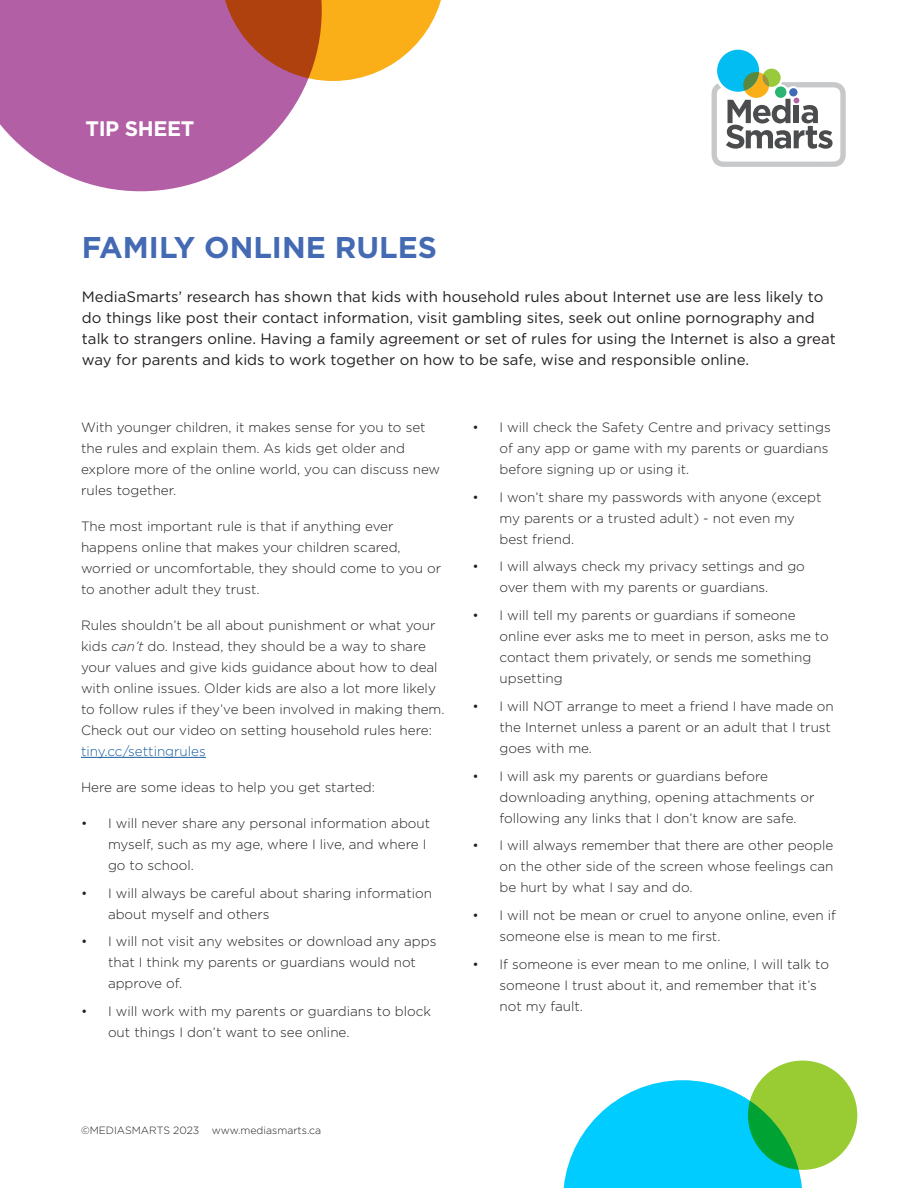
<style>
.page{position:relative;width:918px;height:1188px;background:#fff}
.page>*{position:absolute;margin:0;border:0;box-sizing:border-box;transform-origin:0 0}
.t1{font:700 30px "Gotham";color:#436ab3}
.t2{font:700 21px "Gotham";letter-spacing:-.02em;color:#fff}
.t3{font:15px/21px "Gotham";color:#231f20}
.t4{font:300 13.5px/21px "Gotham";color:#231f20}
.t5{font:300 13.5px "Gotham";color:#175d9e}
.t6{font:300 10.5px "Gotham";color:#231f20}
.s1{font-style:italic}
</style>
<div class="page">
<hr style="left:81px;top:757px;width:125px;height:1px;background:#175d9e">
<img style="left:719px;top:49px;width:39px;height:13px">
<svg style="left:762px;top:69px;width:19px;height:18px"></svg>
<div style="left:717px;top:50px;width:42px;height:42px;background:#01bdf2;border-radius:50%"></div>
<svg style="left:711px;top:72px;width:135px;height:95px"></svg>
<svg style="left:0;top:0;width:308px;height:191px;fill:#b35fa6"></svg>
<svg style="left:563px;top:1080px;width:239px;height:108px"></svg>
<svg style="left:748px;top:1061px;width:109px;height:109px;background:#7ec533"></svg>
<svg style="left:221px;top:0;width:220px;height:81px;background:#d98c47"></svg>
<h2 class="t2" style="left:86px;top:114px;width:110px">TIP SHEET</h2>
<h1 class="t1" style="left:82px;top:227px;width:357px">FAMILY ONLINE RULES</h1>
<p class="t3" style="left:82px;top:285px;width:755px">MediaSmarts’ research has shown that kids with household rules about Internet use are less likely to do things like post their contact information, visit gambling sites, seek out online pornography and talk to strangers online. Having a family agreement or set of rules for using the Internet is also a great way for parents and kids to work together on how to be safe, wise and responsible online.</p>
<p class="t4" style="left:81px;top:416px;width:361px">With younger children, it makes sense for you to set the rules and explain them. As kids get older and explore more of the online world, you can discuss new rules together.</p>
<p class="t4" style="left:81px;top:515px;width:362px">The most important rule is that if anything ever happens online that makes your children scared, worried or uncomfortable, they should come to you or to another adult they trust.</p>
<p class="t4" style="left:81px;top:614px;width:365px">Rules shouldn’t be all about punishment or what your kids <span class="s1">can’t</span> do. Instead, they should be a way to share your values and give kids guidance about how to deal with online issues. Older kids are also a lot more likely to follow rules if they’ve been involved in making them.<br>Check out our video on setting household rules here:</p>
<p class="t5" style="left:81px;top:743px;width:126px">tiny.cc/settingrules</p>
<p class="t4" style="left:81px;top:776px;width:296px">Here are some ideas to help you get started:</p>
<p class="t4" style="left:108px;top:812px;width:324px;text-indent:-27px">• I will never share any personal information about myself, such as my age, where I live, and where I go to school.</p>
<p class="t4" style="left:108px;top:882px;width:326px;text-indent:-27px">• I will always be careful about sharing information about myself and others</p>
<p class="t4" style="left:108px;top:931px;width:330px;text-indent:-27px">• I will not visit any websites or download any apps that I think my parents or guardians would not approve of.</p>
<p class="t4" style="left:108px;top:1001px;width:324px;text-indent:-27px">• I will work with my parents or guardians to block out things I don’t want to see online.</p>
<p class="t4" style="left:500px;top:416px;width:333px;text-indent:-27px">• I will check the Safety Centre and privacy settings of any app or game with my parents or guardians before signing up or using it.</p>
<p class="t4" style="left:500px;top:486px;width:323px;text-indent:-27px">• I won’t share my passwords with anyone (except my parents or a trusted adult) - not even my best friend.</p>
<p class="t4" style="left:500px;top:556px;width:307px;text-indent:-27px">• I will always check my privacy settings and go over them with my parents or guardians.</p>
<p class="t4" style="left:500px;top:605px;width:331px;text-indent:-27px">• I will tell my parents or guardians if someone online ever asks me to meet in person, asks me to contact them privately, or sends me something upsetting</p>
<p class="t4" style="left:500px;top:695px;width:336px;text-indent:-27px">• I will NOT arrange to meet a friend I have made on the Internet unless a parent or an adult that I trust goes with me.</p>
<p class="t4" style="left:500px;top:765px;width:317px;text-indent:-27px">• I will ask my parents or guardians before downloading anything, opening attachments or following any links that I don’t know are safe.</p>
<p class="t4" style="left:500px;top:835px;width:336px;text-align:justify;text-indent:-27px">• I will always remember that there are other people on the other side of the screen whose feelings can be hurt by what I say and do.</p>
<p class="t4" style="left:500px;top:905px;width:338px;text-indent:-27px">• I will not be mean or cruel to anyone online, even if someone else is mean to me first.</p>
<p class="t4" style="left:500px;top:953px;width:331px;text-indent:-27px">• If someone is ever mean to me online, I will talk to someone I trust about it, and remember that it’s not my fault.</p>
<p class="t6" style="left:81px;top:1123px;width:242px">©MEDIASMARTS 2023 www.mediasmarts.ca</p>
</div>
